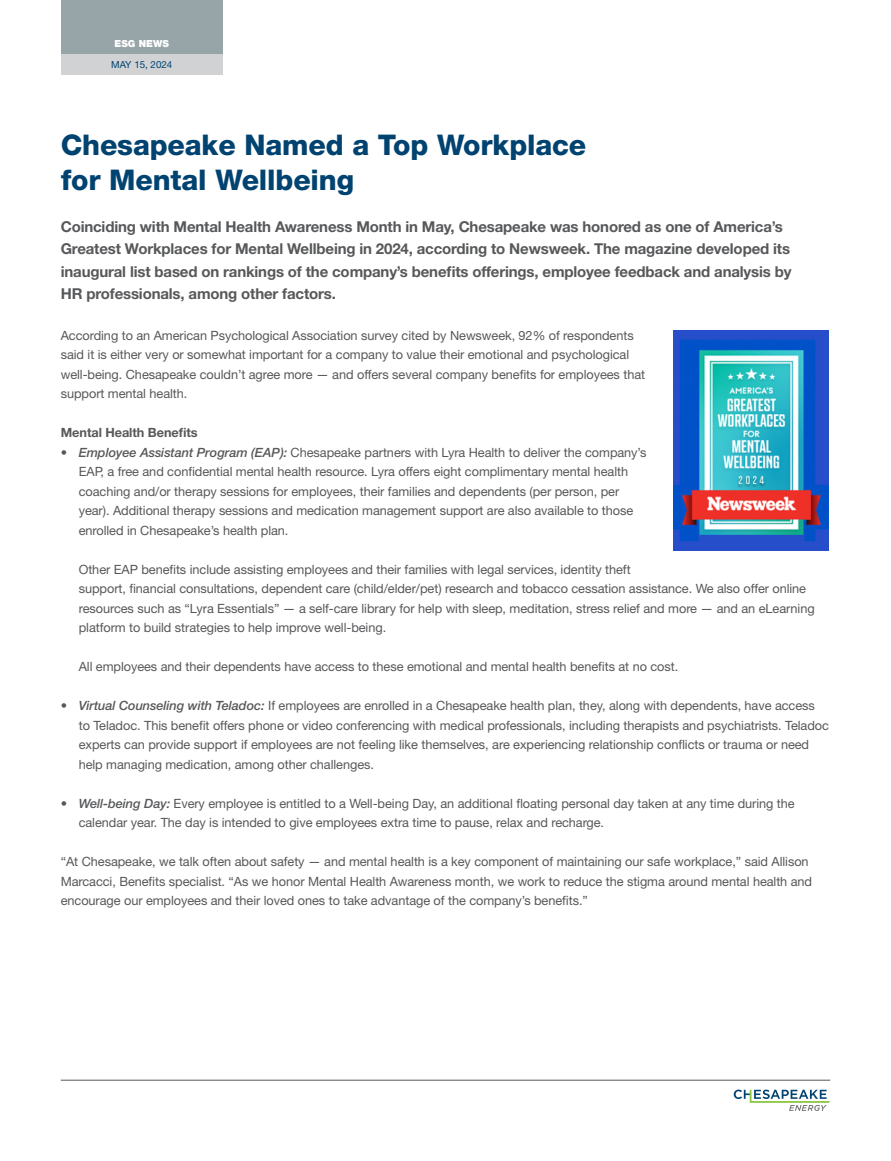
<style>
.page{position:relative;width:891px;height:1161px;background:#fff}
.page>*{position:absolute;margin:0;border:0;box-sizing:border-box;transform-origin:0 0}
.HEADLINE{font:800 28.5px/34.5px "Helvetica Neue LT Std";letter-spacing:-.005em;color:#004270}
.SUBHEAD{font:700 15px/22.5px "Helvetica Neue LT Std";letter-spacing:-.01em;color:#57585a}
.BODY_TEXT{font:12.75px/19.5px "Helvetica Neue LT Std";letter-spacing:-.005em;color:#57585a}
.BODY_TEXT-2{font:700 12.75px "Helvetica Neue LT Std";letter-spacing:-.005em;color:#57585a}
.INTRO_TEXT{font:9.75px "Helvetica Neue LT Std";color:#004270}
.INTRO_TEXT-2{font:900 9.75px "Helvetica Neue LT Std";color:#fff}
.s1{font-weight:500;font-style:italic}
</style>
<div class="page">
<svg style="left:734px;top:1090px;width:96px;height:21px"></svg>
<hr style="left:61px;top:1080px;width:769px;height:1px;background:#57585a">
<div style="left:61px;top:27px;width:162px;height:47px;background:#d1d2d4"></div>
<div style="left:61px;top:0;width:162px;height:54px;background:#97a4a8"></div>
<img style="left:674px;top:331px;width:155px;height:220px">
<p class="INTRO_TEXT-2" style="left:115px;top:38px;width:56px">ESG NEWS</p>
<p class="INTRO_TEXT" style="left:111px;top:58px;width:63px">MAY 15, 2024</p>
<p class="HEADLINE" style="left:61px;top:128px;width:527px">Chesapeake Named a Top Workplace for Mental Wellbeing</p>
<p class="SUBHEAD" style="left:61px;top:215px;width:732px">Coinciding with Mental Health Awareness Month in May, Chesapeake was honored as one of America’s Greatest Workplaces for Mental Wellbeing in 2024, according to Newsweek. The magazine developed its inaugural list based on rankings of the company’s benefits offerings, employee feedback and analysis by HR professionals, among other factors.</p>
<p class="BODY_TEXT" style="left:61px;top:325px;width:586px">According to an American Psychological Association survey cited by Newsweek, 92% of respondents said it is either very or somewhat important for a company to value their emotional and psychological well-being. Chesapeake couldn’t agree more — and offers several company benefits for employees that support mental health.</p>
<p class="BODY_TEXT-2" style="left:61px;top:425px;width:139px">Mental Health Benefits</p>
<p class="BODY_TEXT" style="left:79px;top:442px;width:569px;text-indent:-18px">• <span class="s1">Employee Assistant Program (EAP):</span> Chesapeake partners with Lyra Health to deliver the company’s EAP, a free and confidential mental health resource. Lyra offers eight complimentary mental health coaching and/or therapy sessions for employees, their families and dependents (per person, per year). Additional therapy sessions and medication management support are also available to those enrolled in Chesapeake’s health plan.</p>
<p class="BODY_TEXT" style="left:79px;top:559px;width:737px">Other EAP benefits include assisting employees and their families with legal services, identity theft<br>support, financial consultations, dependent care (child/elder/pet) research and tobacco cessation assistance. We also offer online resources such as “Lyra Essentials” — a self-care library for help with sleep, meditation, stress relief and more — and an eLearning platform to build strategies to help improve well-being.</p>
<p class="BODY_TEXT" style="left:79px;top:657px;width:601px">All employees and their dependents have access to these emotional and mental health benefits at no cost.</p>
<p class="BODY_TEXT" style="left:79px;top:696px;width:752px;text-indent:-18px">• <span class="s1">Virtual Counseling with Teladoc:</span> If employees are enrolled in a Chesapeake health plan, they, along with dependents, have access to Teladoc. This benefit offers phone or video conferencing with medical professionals, including therapists and psychiatrists. Teladoc experts can provide support if employees are not feeling like themselves, are experiencing relationship conflicts or trauma or need help managing medication, among other challenges.</p>
<p class="BODY_TEXT" style="left:79px;top:793px;width:718px;text-indent:-18px">• <span class="s1">Well-being Day:</span> Every employee is entitled to a Well-being Day, an additional floating personal day taken at any time during the calendar year. The day is intended to give employees extra time to pause, relax and recharge.</p>
<p class="BODY_TEXT" style="left:61px;top:852px;width:753px">“At Chesapeake, we talk often about safety — and mental health is a key component of maintaining our safe workplace,” said Allison<br>Marcacci, Benefits specialist. “As we honor Mental Health Awareness month, we work to reduce the stigma around mental health and encourage our employees and their loved ones to take advantage of the company’s benefits.”</p>
</div>
